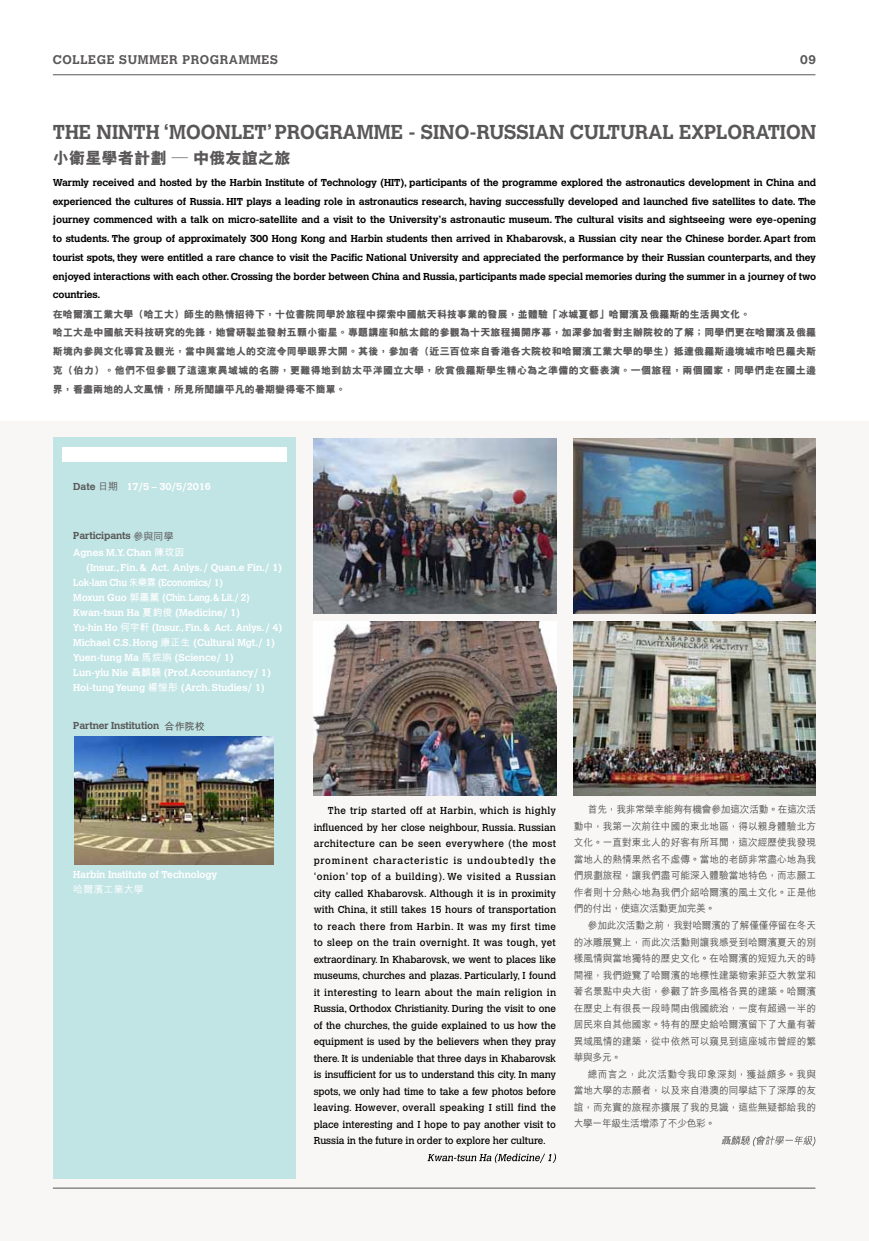
<style>
.page{position:relative;width:869px;height:1241px;background:#fff}
.page>*{position:absolute;margin:0;border:0;box-sizing:border-box;transform-origin:0 0}
.t1{font:700 20px "Calvert";color:#595757}
.t2{font:800 16.25px "M Hei HK";color:#595757}
.t3{font:700 12.5px "Calvert";letter-spacing:.05em;color:#595757}
.t4{font:10px/16.5px "Calvert MT Std";letter-spacing:-.01em;color:#000;text-align:justify}
.t5{font:700 10px/18.8px "Calvert";letter-spacing:-.01em;color:#000;text-align:justify}
.t6{font:500 10px/16.5px "M Hei HK";color:#595757;text-align:justify}
.t7{font:700 10px/15px "Calvert";letter-spacing:-.01em;color:#fff}
.t8{font:800 10px/18.8px "M Hei HK";letter-spacing:.015em;color:#595757}
.t9{font:700 10px "Calvert";letter-spacing:-.01em;color:#595757}
.t10{font:500 10px "M Hei HK";letter-spacing:.01em;color:#fff}
.s1{color:#595757}
.s2{font-family:"M Hei HK";font-weight:500;color:#595757}
.s3{font-family:"M Hei HK"}
</style>
<div class="page">
<div style="left:0;top:421px;width:868px;height:819px;background:#f8f7f5"></div>
<hr style="left:53px;top:75px;width:762px;height:1px;background:#595757">
<hr style="left:53px;top:1187px;width:762px;height:1px;background:#595757">
<img style="left:573px;top:621px;width:242px;height:174px">
<div style="left:53px;top:437px;width:242px;height:742px;background:#c1e4e5"></div>
<div style="left:62px;top:447px;width:224px;height:14px;background:#fff"></div>
<img style="left:313px;top:439px;width:242px;height:174px">
<img style="left:573px;top:439px;width:242px;height:174px">
<img style="left:313px;top:621px;width:242px;height:174px">
<svg style="left:427px;top:1153px;width:129px;height:9px"></svg>
<svg style="left:721px;top:1135px;width:95px;height:11px"></svg>
<img style="left:75px;top:736px;width:198px;height:128px">
<p class="t3" style="left:53px;top:51px;width:226px">COLLEGE SUMMER PROGRAMMES</p>
<p class="t3" style="left:799px;top:51px;width:18px">09</p>
<h1 class="t1" style="left:53px;top:120px;width:764px">THE NINTH ‘MOONLET’ PROGRAMME - SINO-RUSSIAN CULTURAL EXPLORATION</h1>
<h2 class="t2" style="left:53px;top:150px;width:239px">小衛星學者計劃 — 中俄友誼之旅</h2>
<p class="t5" style="left:53px;top:173px;width:764px">Warmly received and hosted by the Harbin Institute of Technology (HIT), participants of the programme explored the astronautics development in China and experienced the cultures of Russia. HIT plays a leading role in astronautics research, having successfully developed and launched five satellites to date. The journey commenced with a talk on micro-satellite and a visit to the University’s astronautic museum. The cultural visits and sightseeing were eye-opening to students. The group of approximately 300 Hong Kong and Harbin students then arrived in Khabarovsk, a Russian city near the Chinese border. Apart from tourist spots, they were entitled a rare chance to visit the Pacific National University and appreciated the performance by their Russian counterparts, and they enjoyed interactions with each other. Crossing the border between China and Russia, participants made special memories during the summer in a journey of two countries.</p>
<p class="t8" style="left:53px;top:304px;width:764px">在哈爾濱工業大學（哈工大）師生的熱情招待下，十位書院同學於旅程中探索中國航天科技事業的發展，並體驗「冰城夏都」哈爾濱及俄羅斯的生活與文化。<br>哈工大是中國航天科技研究的先鋒，她曾研製並發射五顆小衞星。專題講座和航太館的參觀為十天旅程揭開序幕，加深參加者對主辦院校的了解；同學們更在哈爾濱及俄羅斯境內參與文化導賞及觀光，當中與當地人的交流令同學眼界大開。其後，參加者（近三百位來自香港各大院校和哈爾濱工業大學的學生）抵達俄羅斯邊境城市哈巴羅夫斯克（伯力）。他們不但參觀了這遠東異域城的名勝，更難得地到訪太平洋國立大學，欣賞俄羅斯學生精心為之準備的文藝表演。一個旅程，兩個國家，同學們走在國土邊界，看盡兩地的人文風情，所見所聞讓平凡的暑期變得毫不簡單。</p>
<p class="t7" style="left:73px;top:478px;width:139px"><span class="s1">Date</span> <span class="s2">日期</span> 17/5 – 30/5/2016</p>
<p class="t7" style="left:73px;top:527px;width:113px;line-height:16.5px"><span class="s1">Participants</span> <span class="s2">參與同學<br></span>Agnes M.Y. Chan <span class="s3">陳玟因</span></p>
<p class="t7" style="left:73px;top:559px;width:210px;text-indent:13px">(Insur., Fin. &amp; Act. Anlys. / Quan.e Fin./ 1)<br>Lok-lam Chu <span class="s3">朱樂霖</span> (Economics/ 1)<br>Moxun Guo <span class="s3">郭墨薰</span> (Chin. Lang. &amp; Lit./ 2)<br>Kwan-tsun Ha <span class="s3">夏鈞俊</span> (Medicine/ 1)<br>Yu-hin Ho <span class="s3">何宇軒</span> (Insur., Fin. &amp; Act. Anlys. / 4)<br>Michael C.S. Hong <span class="s3">康正生</span> (Cultural Mgt./ 1)<br>Yuen-tung Ma <span class="s3">馬烷旃</span> (Science/ 1)<br>Lun-yiu Nie <span class="s3">聶麟驍</span> (Prof.Accountancy/ 1)<br>Hoi-tung Yeung <span class="s3">楊愷彤</span> (Arch. Studies/ 1)</p>
<p class="t9" style="left:73px;top:719px;width:133px">Partner Institution <span class="s3">合作院校</span></p>
<p class="t7" style="left:73px;top:866px;width:146px">Harbin Institute of Technology</p>
<p class="t10" style="left:73px;top:882px;width:72px">哈爾濱工業大學</p>
<p class="t4" style="left:313px;top:802px;width:244px;text-indent:14px">The trip started off at Harbin, which is highly influenced by her close neighbour, Russia. Russian architecture can be seen everywhere (the most prominent characteristic is undoubtedly the ‘onion’ top of a building). We visited a Russian city called Khabarovsk. Although it is in proximity with China, it still takes 15 hours of transportation to reach there from Harbin. It was my first time to sleep on the train overnight. It was tough, yet extraordinary. In Khabarovsk, we went to places like museums, churches and plazas. Particularly, I found it interesting to learn about the main religion in Russia, Orthodox Christianity. During the visit to one of the churches, the guide explained to us how the equipment is used by the believers when they pray there. It is undeniable that three days in Khabarovsk is insufficient for us to understand this city. In many spots, we only had time to take a few photos before leaving. However, overall speaking I still find the place interesting and I hope to pay another visit to Russia in the future in order to explore her culture.</p>
<p class="t6" style="left:573px;top:800px;width:244px;text-indent:14px">首先，我非常榮幸能夠有機會參加這次活動。在這次活動中，我第一次前往中國的東北地區，得以親身體驗北方文化。一直對東北人的好客有所耳聞，這次經歷使我發現當地人的熱情果然名不虛傳。當地的老師非常盡心地為我們規劃旅程，讓我們盡可能深入體驗當地特色，而志願工作者則十分熱心地為我們介紹哈爾濱的風土文化。正是他們的付出，使這次活動更加完美。</p>
<p class="t6" style="left:573px;top:916px;width:244px;text-indent:14px">參加此次活動之前，我對哈爾濱的了解僅僅停留在冬天的冰雕展覽上，而此次活動則讓我感受到哈爾濱夏天的別樣風情與當地獨特的歷史文化。在哈爾濱的短短九天的時間裡，我們遊覽了哈爾濱的地標性建築物索菲亞大教堂和著名景點中央大街，參觀了許多風格各異的建築。哈爾濱在歷史上有很長一段時間由俄國統治，一度有超過一半的居民來自其他國家。特有的歷史給哈爾濱留下了大量有著異域風情的建築，從中依然可以窺見到這座城市曾經的繁華與多元。</p>
<p class="t6" style="left:573px;top:1064px;width:244px;text-indent:14px">總而言之，此次活動令我印象深刻，獲益頗多。我與當地大學的志願者，以及來自港澳的同學結下了深厚的友誼，而充實的旅程亦擴展了我的見識，這些無疑都給我的大學一年級生活增添了不少色彩。</p>
</div>
